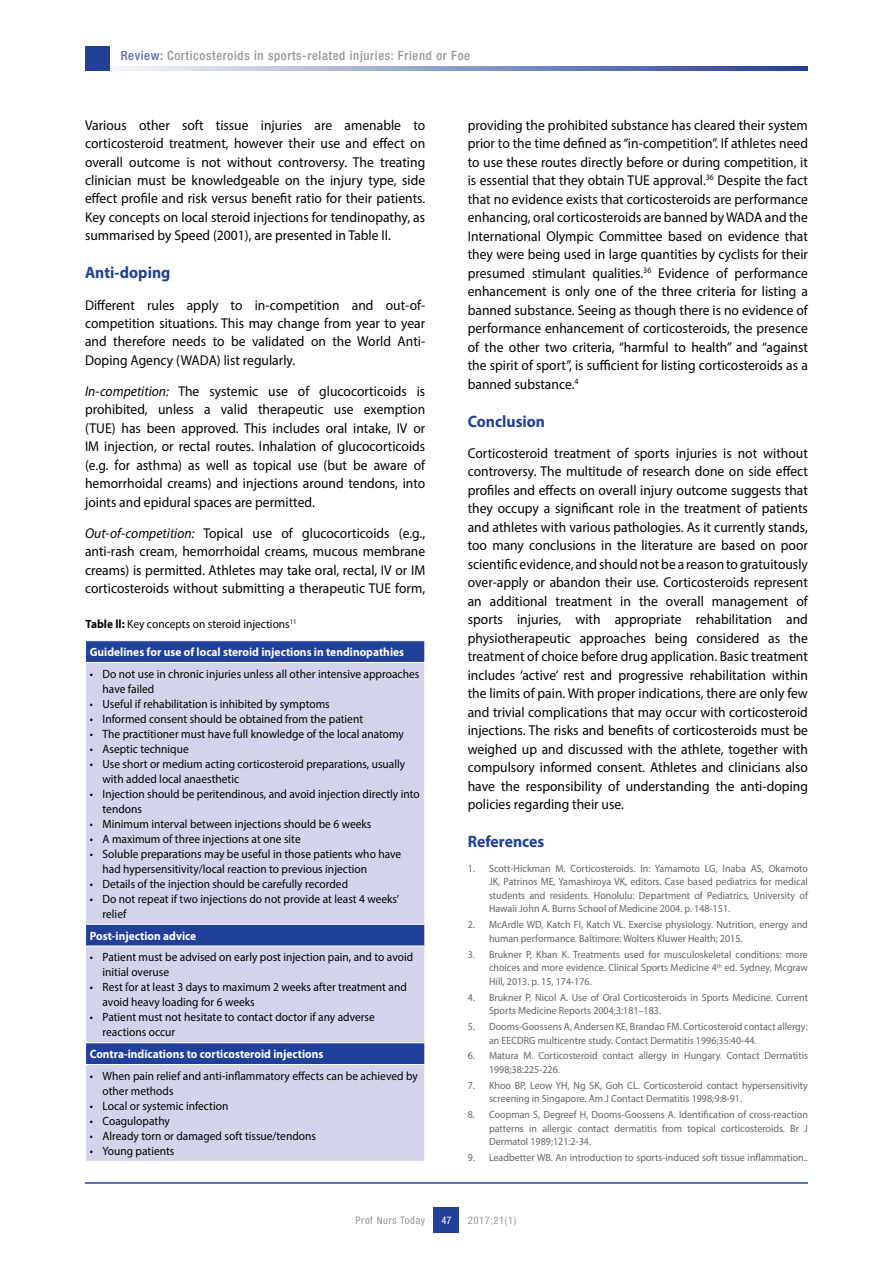
<style>
.page{position:relative;width:893px;height:1263px;background:#fff}
.page>*{position:absolute;margin:0;border:0;box-sizing:border-box;transform-origin:0 0}
.t1{font:700 16.5px "Myriad Pro";color:#21409a;scale:.95 1}
.t2{font:14.25px/18.5px "Myriad Pro";color:#000;text-align:justify;scale:.95 1}
.t3{font:500 condensed 12.75px "Helvetica Neue LT Std";letter-spacing:.05em;color:#939598}
.t4{font:12px/15px "Myriad Pro";color:#000;scale:.95 1}
.t5{font:700 12px "Myriad Pro";color:#fff;scale:.95 1}
.t6{font:10.5px/13.6px "Myriad Pro";color:#636466;scale:.95 1}
.t7{font:condensed 10.5px "Helvetica Neue LT Std";letter-spacing:.06em;color:#939598}
.t8{font:condensed 10.5px "Helvetica Neue LT Std";color:#fff}
.s1{color:#6069b0}
.s2{font-style:italic}
.s3{font-weight:700}
</style>
<div class="page">
<svg style="left:109px;top:66px;width:699px;height:5px;background:#8a9ac9"></svg>
<div style="left:85px;top:47px;width:24px;height:24px;background:#21409a"></div>
<div style="left:434px;top:1208px;width:25px;height:25px;background:#21409a"></div>
<hr style="left:85px;top:1182px;width:723px;height:2px;background:#21409a">
<svg style="left:86px;top:641px;width:338px;height:21px;background:#23429b"></svg>
<svg style="left:86px;top:663px;width:338px;height:498px;background:#c4c7e4"></svg>
<svg style="left:424px;top:641px;width:1px;height:21px"></svg>
<hr style="left:85px;top:924px;width:340px;height:1px;background:#fff">
<hr style="left:85px;top:946px;width:340px;height:1px;background:#fff">
<svg style="left:424px;top:925px;width:1px;height:21px"></svg>
<hr style="left:85px;top:1042px;width:340px;height:1px;background:#fff">
<hr style="left:85px;top:1064px;width:340px;height:1px;background:#fff">
<svg style="left:424px;top:1043px;width:1px;height:21px"></svg>
<p class="t3" style="left:121px;top:48px;width:351px"><span class="s1">Review:</span> Corticosteroids in sports-related injuries: Friend or Foe</p>
<p class="t2" style="left:85px;top:116px;width:360px">Various other soft tissue injuries are amenable to corticosteroid treatment, however their use and effect on overall outcome is not without controversy. The treating clinician must be knowledgeable on the injury type, side effect profile and risk versus benefit ratio for their patients.<br>Key concepts on local steroid injections for tendinopathy, as summarised by Speed (2001), are presented in Table II.</p>
<p class="t1" style="left:85px;top:262px;width:91px">Anti-doping</p>
<p class="t2" style="left:85px;top:295px;width:360px">Different rules apply to in-competition and out-of&shy;competition situations. This may change from year to year and therefore needs to be validated on the World Anti-Doping Agency (WADA) list regularly.</p>
<p class="t2" style="left:85px;top:382px;width:360px"><span class="s2">In-competition:</span> The systemic use of glucocorticoids is prohibited, unless a valid therapeutic use exemption (TUE) has been approved. This includes oral intake, IV or IM injection, or rectal routes. Inhalation of glucocorticoids (e.g. for asthma) as well as topical use (but be aware of hemorrhoidal creams) and injections around tendons, into joints and epidural spaces are permitted.</p>
<p class="t2" style="left:85px;top:523px;width:360px"><span class="s2">Out-of-competition:</span> Topical use of glucocorticoids (e.g., anti-rash cream, hemorrhoidal creams, mucous membrane creams) is permitted. Athletes may take oral, rectal, IV or IM corticosteroids without submitting a therapeutic TUE form,</p>
<p class="t4" style="left:86px;top:616px;width:224px"><span class="s3">Table ll:</span> Key concepts on steroid injections<sup>11</sup></p>
<p class="t5" style="left:90px;top:644px;width:332px">Guidelines for use of local steroid injections in tendinopathies</p>
<p class="t4" style="left:103px;top:666px;width:335px;text-indent:-13px">• Do not use in chronic injuries unless all other intensive approaches have failed</p>
<p class="t4" style="left:90px;top:696px;width:254px">• Useful if rehabilitation is inhibited by symptoms</p>
<p class="t4" style="left:90px;top:711px;width:289px">• Informed consent should be obtained from the patient</p>
<p class="t4" style="left:90px;top:726px;width:332px">• The practitioner must have full knowledge of the local anatomy</p>
<p class="t4" style="left:90px;top:741px;width:106px">• Aseptic technique</p>
<p class="t4" style="left:103px;top:756px;width:320px;text-indent:-13px">• Use short or medium acting corticosteroid preparations, usually with added local anaesthetic</p>
<p class="t4" style="left:103px;top:786px;width:335px;text-indent:-13px">• Injection should be peritendinous, and avoid injection directly into tendons</p>
<p class="t4" style="left:90px;top:816px;width:298px">• Minimum interval between injections should be 6 weeks</p>
<p class="t4" style="left:90px;top:831px;width:224px">• A maximum of three injections at one site</p>
<p class="t4" style="left:103px;top:846px;width:316px;text-indent:-13px">• Soluble preparations may be useful in those patients who have had hypersensitivity/local reaction to previous injection</p>
<p class="t4" style="left:90px;top:876px;width:273px">• Details of the injection should be carefully recorded</p>
<p class="t4" style="left:103px;top:891px;width:314px;text-indent:-13px">• Do not repeat if two injections do not provide at least 4 weeks’ relief</p>
<p class="t5" style="left:90px;top:928px;width:114px">Post-injection advice</p>
<p class="t4" style="left:103px;top:950px;width:328px;text-indent:-13px">• Patient must be advised on early post injection pain, and to avoid initial overuse</p>
<p class="t4" style="left:103px;top:980px;width:322px;text-indent:-13px">• Rest for at least 3 days to maximum 2 weeks after treatment and avoid heavy loading for 6 weeks</p>
<p class="t4" style="left:103px;top:1010px;width:288px;text-indent:-13px">• Patient must not hesitate to contact doctor if any adverse reactions occur</p>
<p class="t5" style="left:90px;top:1046px;width:248px">Contra-indications to corticosteroid injections</p>
<p class="t4" style="left:103px;top:1068px;width:333px;text-indent:-13px">• When pain relief and anti-inflammatory effects can be achieved by other methods</p>
<p class="t4" style="left:90px;top:1098px;width:147px">• Local or systemic infection</p>
<p class="t4" style="left:90px;top:1113px;width:86px">• Coagulopathy</p>
<p class="t4" style="left:90px;top:1128px;width:240px">• Already torn or damaged soft tissue/tendons</p>
<p class="t4" style="left:90px;top:1143px;width:91px">• Young patients</p>
<p class="t2" style="left:468px;top:116px;width:360px">providing the prohibited substance has cleared their system prior to the time defined as “in-competition”. If athletes need to use these routes directly before or during competition, it is essential that they obtain TUE approval.<sup>36</sup> Despite the fact that no evidence exists that corticosteroids are performance enhancing, oral corticosteroids are banned by WADA and the International Olympic Committee based on evidence that they were being used in large quantities by cyclists for their presumed stimulant qualities.<sup>36</sup> Evidence of performance enhancement is only one of the three criteria for listing a banned substance. Seeing as though there is no evidence of performance enhancement of corticosteroids, the presence of the other two criteria, “harmful to health” and “against the spirit of sport”, is sufficient for listing corticosteroids as a banned substance.<sup>4</sup></p>
<p class="t1" style="left:468px;top:410px;width:83px">Conclusion</p>
<p class="t2" style="left:468px;top:444px;width:360px">Corticosteroid treatment of sports injuries is not without controversy. The multitude of research done on side effect profiles and effects on overall injury outcome suggests that they occupy a significant role in the treatment of patients and athletes with various pathologies. As it currently stands, too many conclusions in the literature are based on poor scientific evidence, and should not be a reason to gratuitously over-apply or abandon their use. Corticosteroids represent an additional treatment in the overall management of sports injuries, with appropriate rehabilitation and physiotherapeutic approaches being considered as the treatment of choice before drug application. Basic treatment includes ‘active’ rest and progressive rehabilitation within the limits of pain. With proper indications, there are only few and trivial complications that may occur with corticosteroid injections. The risks and benefits of corticosteroids must be weighed up and discussed with the athlete, together with compulsory informed consent. Athletes and clinicians also have the responsibility of understanding the anti-doping policies regarding their use.</p>
<p class="t1" style="left:468px;top:831px;width:82px">References</p>
<p class="t6" style="left:489px;top:861px;width:337px;text-align:justify;text-indent:-21px">1. Scott-Hickman M. Corticosteroids. In: Yamamoto LG, Inaba AS, Okamoto JK, Patrinos ME, Yamashiroya VK, editors. Case based pediatrics for medical students and residents. Honolulu: Department of Pediatrics, University of Hawaii John A. Burns School of Medicine 2004. p. 148-151.</p>
<p class="t6" style="left:489px;top:918px;width:337px;text-indent:-21px">2. McArdle WD, Katch FI, Katch VL. Exercise physiology. Nutrition, energy and human performance. Baltimore: Wolters Kluwer Health; 2015.</p>
<p class="t6" style="left:489px;top:947px;width:337px;text-align:justify;text-indent:-21px">3. Brukner P, Khan K. Treatments used for musculoskeletal conditions: more choices and more evidence. Clinical Sports Medicine 4<sup>th</sup> ed. Sydney, Mcgraw Hill, 2013. p. 15, 174-176.</p>
<p class="t6" style="left:489px;top:990px;width:337px;text-indent:-21px">4. Brukner P, Nicol A. Use of Oral Corticosteroids in Sports Medicine. Current<br>Sports Medicine Reports 2004;3:181–183.</p>
<p class="t6" style="left:489px;top:1019px;width:337px;text-indent:-21px">5. Dooms-Goossens A, Andersen KE, Brandao FM. Corticosteroid contact allergy: an EECDRG multicentre study. Contact Dermatitis 1996;35:40-44.</p>
<p class="t6" style="left:489px;top:1049px;width:337px;text-indent:-21px">6. Matura M. Corticosteroid contact allergy in Hungary. Contact Dermatitis<br>1998;38:225-226.</p>
<p class="t6" style="left:489px;top:1078px;width:337px;text-indent:-21px">7. Khoo BP, Leow YH, Ng SK, Goh CL. Corticosteroid contact hypersensitivity screening in Singapore. Am J Contact Dermatitis 1998;9:8-91.</p>
<p class="t6" style="left:489px;top:1107px;width:337px;text-align:justify;text-indent:-21px">8. Coopman S, Degreef H, Dooms-Goossens A. Identification of cross-reaction patterns in allergic contact dermatitis from topical corticosteroids. Br J Dermatol 1989;121:2-34.</p>
<p class="t6" style="left:468px;top:1150px;width:360px">9. Leadbetter WB. An introduction to sports-induced soft tissue inflammation..</p>
<p class="t7" style="left:356px;top:1214px;width:71px">Prof Nurs Today</p>
<p class="t8" style="left:441px;top:1214px;width:12px">47</p>
<p class="t7" style="left:468px;top:1214px;width:50px">2017;21(1)</p>
</div>
